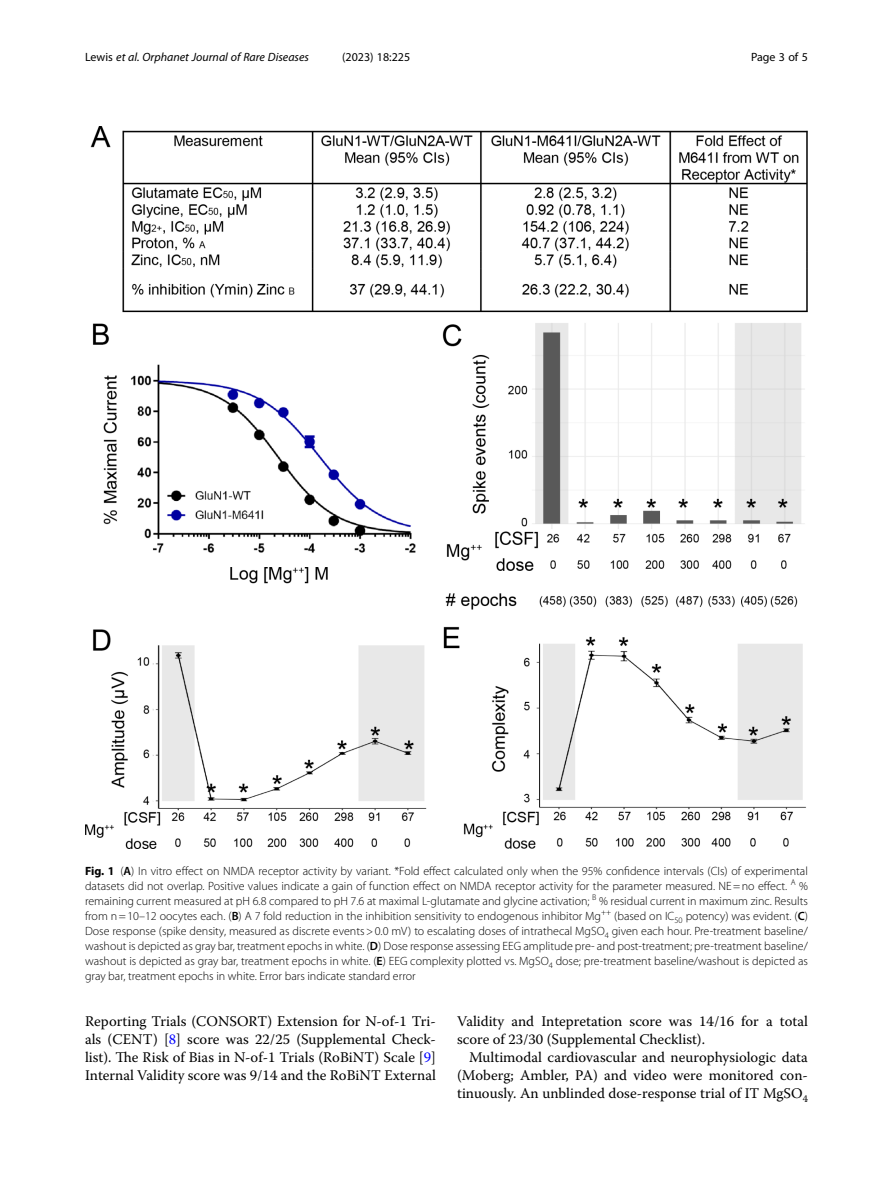
<style>
.page{position:relative;width:893px;height:1191px;background:#fff}
.page>*{position:absolute;margin:0;border:0;box-sizing:border-box;transform-origin:0 0}
.Body_Text_Indent{font:14.7px/18px "Warnock Pro";color:#000;text-align:justify}
.Figure_Caption{font:300 12px/15px "Myriad Pro";color:#000;text-align:justify}
.t1{font:italic 12px "Myriad Pro";color:#000}
.t2{font:12px "Myriad Pro";color:#000}
.s1{font-style:normal}
.s2{font-weight:700}
.s3{font-weight:600}
.s4{color:#00f}
</style>
<div class="page">
<img style="left:85px;top:126px;width:723px;height:722px">
<p class="t1" style="left:85px;top:50px;width:225px"><span class="s1">Lewis</span> et al. Orphanet Journal of Rare Diseases</p>
<p class="t2" style="left:342px;top:50px;width:70px">(2023) 18:225</p>
<p class="t2" style="left:751px;top:50px;width:58px">Page 3 of 5</p>
<p class="Figure_Caption" style="left:85px;top:864px;width:724px"><span class="s2">Fig. 1</span> (<span class="s3">A</span>) In vitro effect on NMDA receptor activity by variant. *Fold effect calculated only when the 95% confidence intervals (CIs) of experimental datasets did not overlap. Positive values indicate a gain of function effect on NMDA receptor activity for the parameter measured. NE=no effect. <sup>A</sup> % remaining current measured at pH 6.8 compared to pH 7.6 at maximal L-glutamate and glycine activation; <sup>B</sup> % residual current in maximum zinc. Results from n=10–12 oocytes each. (<span class="s3">B</span>) A 7 fold reduction in the inhibition sensitivity to endogenous inhibitor Mg<sup>++</sup> (based on IC<sub>50</sub> potency) was evident. (<span class="s3">C</span>)<br>Dose response (spike density, measured as discrete events&gt;0.0 mV) to escalating doses of intrathecal MgSO<sub>4</sub> given each hour. Pre-treatment baseline/ washout is depicted as gray bar, treatment epochs in white. (<span class="s3">D</span>) Dose response assessing EEG amplitude pre- and post-treatment; pre-treatment baseline/ washout is depicted as gray bar, treatment epochs in white. (<span class="s3">E</span>) EEG complexity plotted vs. MgSO<sub>4</sub> dose; pre-treatment baseline/washout is depicted as gray bar, treatment epochs in white. Error bars indicate standard error</p>
<p class="Body_Text_Indent" style="left:85px;top:1012px;width:352px">Reporting Trials (CONSORT) Extension for N-of-1 Tri&shy;als (CENT) [<span class="s4">8</span>] score was 22/25 (Supplemental Check&shy;list). The Risk of Bias in N-of-1 Trials (RoBiNT) Scale [<span class="s4">9</span>] Internal Validity score was 9/14 and the RoBiNT External</p>
<p class="Body_Text_Indent" style="left:457px;top:1012px;width:352px">Validity and Intepretation score was 14/16 for a total score of 23/30 (Supplemental Checklist).</p>
<p class="Body_Text_Indent" style="left:457px;top:1048px;width:352px;text-indent:12px">Multimodal cardiovascular and neurophysiologic data (Moberg; Ambler, PA) and video were monitored con&shy;tinuously. An unblinded dose-response trial of IT MgSO<sub>4</sub></p>
</div>
